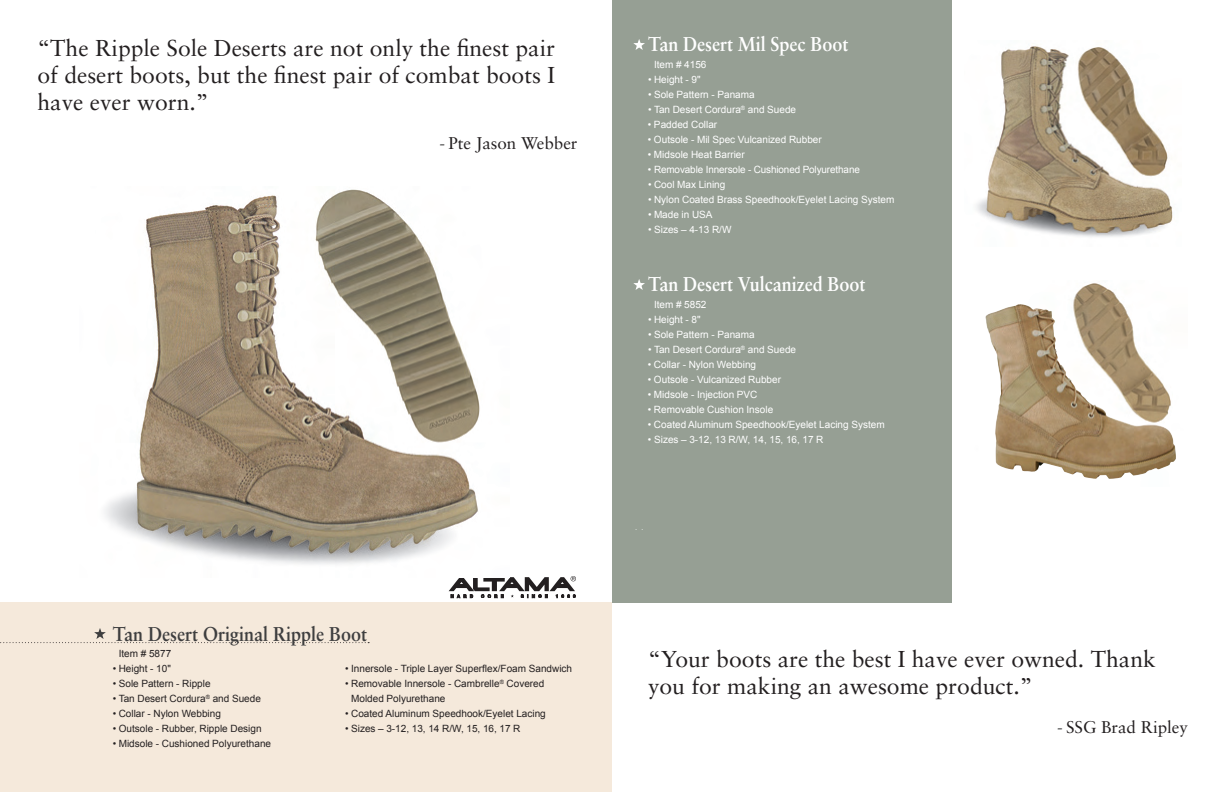
<style>
.page{position:relative;width:1224px;height:792px;background:#fff}
.page>*{position:absolute;margin:0;border:0;box-sizing:border-box;transform-origin:0 0}
.t1{font:23px/27px "Sabon";color:#231f20;text-align:justify}
.t2{font:700 20px "Sabon";color:#fff;scale:.9 1}
.t3{font:700 20px "Sabon";color:#3e3e3f;scale:.9 1}
.t4{font:17px "Sabon";color:#231f20}
.t5{font:10px "Arial";color:#fff}
.t6{font:10px/15px "Arial";color:#231f20}
.s1{color:#3e3e3f}
</style>
<div class="page">
<div style="left:0;top:603px;width:612px;height:189px;background:#f5e9db"></div>
<svg style="left:449px;top:576px;width:127px;height:22px"></svg>
<div style="left:612px;top:0;width:340px;height:792px;background:#969f94"></div>
<svg style="left:633px;top:39px;width:12px;height:11px"></svg>
<svg style="left:633px;top:279px;width:12px;height:11px"></svg>
<svg style="left:0;top:628px;width:369px;height:15px"></svg>
<img style="left:105px;top:189px;width:405px;height:389px">
<img style="left:976px;top:46px;width:197px;height:191px">
<img style="left:1073px;top:283px;width:49px;height:21px">
<img style="left:985px;top:304px;width:191px;height:175px">
<div style="left:612px;top:603px;width:612px;height:189px;background:#fff"></div>
<h1 class="t1" style="left:38px;top:35px;width:519px">“The Ripple Sole Deserts are not only the finest pair of desert boots, but the finest pair of combat boots I have ever worn.”</h1>
<h3 class="t4" style="left:439px;top:133px;width:140px"><span class="s1">-</span> Pte Jason Webber</h3>
<h2 class="t2" style="left:648px;top:32px;width:224px">Tan Desert Mil Spec Boot</h2>
<p class="t5" style="left:654px;top:59px;width:54px">Item # 4156</p>
<p class="t5" style="left:648px;top:74px;width:54px">• Height - 9"</p>
<p class="t5" style="left:648px;top:89px;width:108px">• Sole Pattern - Panama</p>
<p class="t5" style="left:648px;top:104px;width:150px">• Tan Desert Cordura<sup>®</sup> and Suede</p>
<p class="t5" style="left:648px;top:119px;width:71px">• Padded Collar</p>
<p class="t5" style="left:648px;top:134px;width:175px">• Outsole - Mil Spec Vulcanized Rubber</p>
<p class="t5" style="left:648px;top:149px;width:98px">• Midsole Heat Barrier</p>
<p class="t5" style="left:648px;top:164px;width:213px">• Removable Innersole - Cushioned Polyurethane</p>
<p class="t5" style="left:648px;top:179px;width:79px">• Cool Max Lining</p>
<p class="t5" style="left:648px;top:194px;width:248px">• Nylon Coated Brass Speedhook/Eyelet Lacing System</p>
<p class="t5" style="left:648px;top:209px;width:66px">• Made in USA</p>
<p class="t5" style="left:648px;top:224px;width:85px">• Sizes – 4-13 R/W</p>
<h2 class="t2" style="left:648px;top:272px;width:243px">Tan Desert Vulcanized Boot</h2>
<p class="t5" style="left:654px;top:299px;width:54px">Item # 5852</p>
<p class="t5" style="left:648px;top:314px;width:54px">• Height - 8"</p>
<p class="t5" style="left:648px;top:329px;width:108px">• Sole Pattern - Panama</p>
<p class="t5" style="left:648px;top:344px;width:150px">• Tan Desert Cordura<sup>®</sup> and Suede</p>
<p class="t5" style="left:648px;top:359px;width:110px">• Collar - Nylon Webbing</p>
<p class="t5" style="left:648px;top:374px;width:135px">• Outsole - Vulcanized Rubber</p>
<p class="t5" style="left:648px;top:389px;width:111px">• Midsole - Injection PVC</p>
<p class="t5" style="left:648px;top:404px;width:127px">• Removable Cushion Insole</p>
<p class="t5" style="left:648px;top:419px;width:238px">• Coated Aluminum Speedhook/Eyelet Lacing System</p>
<p class="t5" style="left:648px;top:434px;width:177px">• Sizes – 3-12, 13 R/W, 14, 15, 16, 17 R</p>
<h2 class="t3" style="left:113px;top:621px;width:284px">Tan Desert Original Ripple Boot</h2>
<p class="t6" style="left:119px;top:646px;width:54px">Item # 5877</p>
<p class="t6" style="left:113px;top:661px;width:60px">• Height - 10"</p>
<p class="t6" style="left:113px;top:676px;width:99px">• Sole Pattern - Ripple</p>
<p class="t6" style="left:113px;top:691px;width:150px">• Tan Desert Cordura<sup>®</sup> and Suede</p>
<p class="t6" style="left:113px;top:706px;width:110px">• Collar - Nylon Webbing</p>
<p class="t6" style="left:113px;top:721px;width:150px">• Outsole - Rubber, Ripple Design</p>
<p class="t6" style="left:113px;top:736px;width:160px">• Midsole - Cushioned Polyurethane</p>
<p class="t6" style="left:345px;top:661px;width:229px">• Innersole - Triple Layer Superflex/Foam Sandwich</p>
<p class="t6" style="left:351px;top:676px;width:195px;text-indent:-6px">• Removable Innersole - Cambrelle<sup>®</sup> Covered<br>Molded Polyurethane</p>
<p class="t6" style="left:345px;top:706px;width:202px">• Coated Aluminum Speedhook/Eyelet Lacing</p>
<p class="t6" style="left:345px;top:721px;width:177px">• Sizes – 3-12, 13, 14 R/W, 15, 16, 17 R</p>
<h1 class="t1" style="left:648px;top:645px;width:509px">“Your boots are the best I have ever owned. Thank you for making an awesome product.”</h1>
<h3 class="t4" style="left:1057px;top:717px;width:132px"><span class="s1">-</span> SSG Brad Ripley</h3>
</div>
